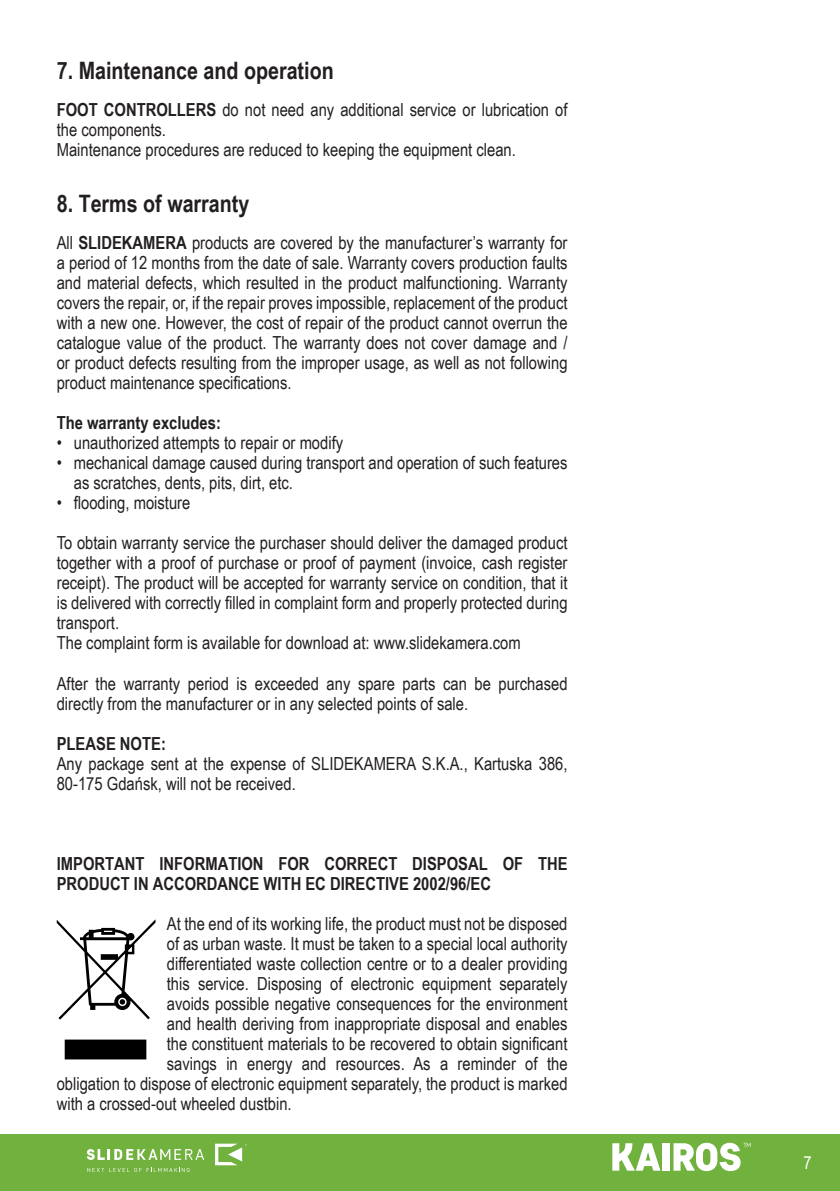
<style>
.page{position:relative;width:840px;height:1191px;background:#fff}
.page>*{position:absolute;margin:0;border:0;box-sizing:border-box;transform-origin:0 0}
.t1{font:700 24px "Arial Narrow";color:#231f20}
.t2{font:18px/20px "Arial Narrow";color:#231f20}
.t3{font:700 18px/20px "Arial Narrow";color:#231f20}
.t4{font:18px "Arial Narrow";color:#fff}
.s1{font-weight:700}
</style>
<div class="page">
<div style="left:0;top:1134px;width:839px;height:57px;background:#71b13d"></div>
<svg style="left:87px;top:1167px;width:102px;height:5px"></svg>
<svg style="left:215px;top:1143px;width:32px;height:22px"></svg>
<svg style="left:87px;top:1149px;width:117px;height:10px"></svg>
<svg style="left:612px;top:1143px;width:48px;height:27px"></svg>
<div style="left:662px;top:1143px;width:7px;height:27px;background:#fff"></div>
<svg style="left:673px;top:1142px;width:77px;height:29px"></svg>
<svg style="left:57px;top:920px;width:98px;height:139px"></svg>
<p class="t1" style="left:57px;top:53px;width:278px">7. Maintenance and operation</p>
<p class="t2" style="left:57px;top:99px;width:512px"><span class="s1">FOOT CONTROLLERS</span> do not need any additional service or lubrication of the components.</p>
<p class="t2" style="left:57px;top:139px;width:460px">Maintenance procedures are reduced to keeping the equipment clean.</p>
<p class="t1" style="left:57px;top:186px;width:194px">8. Terms of warranty</p>
<p class="t2" style="left:57px;top:232px;width:512px;text-align:justify">All <span class="s1">SLIDEKAMERA</span> products are covered by the manufacturer’s warranty for a period of 12 months from the date of sale. Warranty covers production faults and material defects, which resulted in the product malfunctioning. Warranty covers the repair, or, if the repair proves impossible, replacement of the product with a new one. However, the cost of repair of the product cannot overrun the catalogue value of the product. The warranty does not cover damage and / or product defects resulting from the improper usage, as well as not following product maintenance specifications.</p>
<p class="t3" style="left:57px;top:412px;width:166px">The warranty excludes:</p>
<p class="t2" style="left:57px;top:432px;width:288px">• unauthorized attempts to repair or modify</p>
<p class="t2" style="left:74px;top:452px;width:495px;text-indent:-17px">• mechanical damage caused during transport and operation of such features as scratches, dents, pits, dirt, etc.</p>
<p class="t2" style="left:57px;top:492px;width:135px">• flooding, moisture</p>
<p class="t2" style="left:57px;top:532px;width:512px;text-align:justify">To obtain warranty service the purchaser should deliver the damaged product together with a proof of purchase or proof of payment (invoice, cash register receipt). The product will be accepted for warranty service on condition, that it is delivered with correctly filled in complaint form and properly protected during transport.</p>
<p class="t2" style="left:57px;top:632px;width:465px">The complaint form is available for download at: www.slidekamera.com</p>
<p class="t2" style="left:57px;top:672px;width:512px">After the warranty period is exceeded any spare parts can be purchased directly from the manufacturer or in any selected points of sale.</p>
<p class="t3" style="left:57px;top:732px;width:111px">PLEASE NOTE:</p>
<p class="t2" style="left:57px;top:752px;width:512px">Any package sent at the expense of SLIDEKAMERA S.K.A., Kartuska 386,<br>80-175 Gdańsk, will not be received.</p>
<p class="t3" style="left:57px;top:853px;width:512px">IMPORTANT INFORMATION FOR CORRECT DISPOSAL OF THE<br>PRODUCT IN ACCORDANCE WITH EC DIRECTIVE 2002/96/EC</p>
<p class="t2" style="left:167px;top:913px;width:402px">At the end of its working life, the product must not be disposed</p>
<p class="t2" style="left:167px;top:933px;width:402px">of as urban waste. It must be taken to a special local authority</p>
<p class="t2" style="left:167px;top:953px;width:402px">differentiated waste collection centre or to a dealer providing</p>
<p class="t2" style="left:167px;top:973px;width:402px">this service. Disposing of electronic equipment separately</p>
<p class="t2" style="left:167px;top:993px;width:402px">avoids possible negative consequences for the environment</p>
<p class="t2" style="left:167px;top:1013px;width:402px">and health deriving from inappropriate disposal and enables</p>
<p class="t2" style="left:167px;top:1033px;width:402px">the constituent materials to be recovered to obtain significant</p>
<p class="t2" style="left:167px;top:1053px;width:402px">savings in energy and resources. As a reminder of the</p>
<p class="t2" style="left:57px;top:1073px;width:512px">obligation to dispose of electronic equipment separately, the product is marked</p>
<p class="t2" style="left:57px;top:1093px;width:236px">with a crossed-out wheeled dustbin.</p>
<p class="t4" style="left:802px;top:1149px;width:10px">7</p>
</div>
